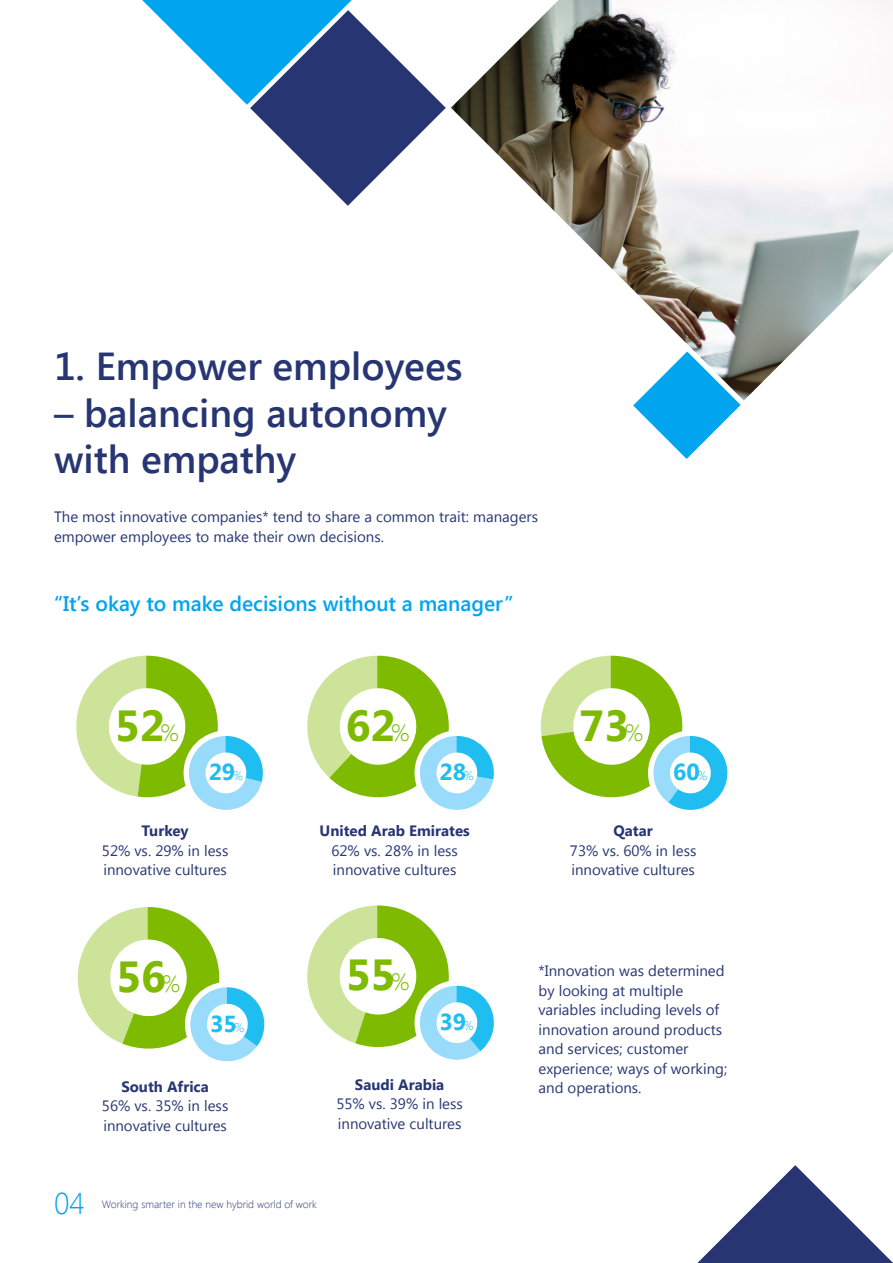
<style>
.page{position:relative;width:893px;height:1263px;background:#fff}
.page>*{position:absolute;margin:0;border:0;box-sizing:border-box;transform-origin:0 0}
.t1{font:700 43.35px "Segoe UI";color:#7dba00}
.t2{font:600 39px/46.8px "Segoe UI";color:#273673}
.t3{font:300 30px "Segoe UI";color:#00a4ef}
.t4{font:700 23.1px "Segoe UI";color:#1fbdf0}
.t5{font:600 21px "Segoe UI";color:#00a4ef}
.t6{font:15px/19.5px "Segoe UI";color:#273673}
.t7{font:700 15px "Segoe UI";color:#273673}
.t8{font:300 10.5px "Segoe UI";color:#273673}
.s1{font-weight:300;font-size:23.55px}
.s2{font-weight:300;font-size:12.45px}
</style>
<div class="page">
<img style="left:451px;top:0;width:442px;height:401px">
<svg style="left:142px;top:0;width:304px;height:206px"></svg>
<svg style="left:633px;top:351px;width:108px;height:108px"></svg>
<svg style="left:697px;top:1165px;width:196px;height:98px"></svg>
<svg style="left:76px;top:655px;width:187px;height:155px"></svg>
<svg style="left:307px;top:655px;width:187px;height:155px"></svg>
<svg style="left:307px;top:905px;width:187px;height:155px"></svg>
<div style="left:648px;top:730px;width:85px;height:85px;border:5px solid #fff;border-radius:50%"></div>
<svg style="left:540px;top:655px;width:189px;height:157px"></svg>
<svg style="left:77px;top:907px;width:188px;height:155px"></svg>
<h2 class="t2" style="left:54px;top:341px;width:410px">1. Empower employees</h2>
<h2 class="t2" style="left:54px;top:388px;width:395px">– balancing autonomy with empathy</h2>
<p class="t6" style="left:54px;top:507px;width:486px">The most innovative companies* tend to share a common trait: managers empower employees to make their own decisions.</p>
<h3 class="t5" style="left:54px;top:589px;width:461px">“It’s okay to make decisions without a manager”</h3>
<h1 class="t1" style="left:115px;top:694px;width:66px">52<span class="s1">%</span></h1>
<h1 class="t1" style="left:346px;top:694px;width:66px">62<span class="s1">%</span></h1>
<h3 class="t4" style="left:209px;top:756px;width:36px">29<span class="s2">%</span></h3>
<h3 class="t4" style="left:440px;top:756px;width:36px">28<span class="s2">%</span></h3>
<p class="t7" style="left:142px;top:820px;width:49px">Turkey</p>
<p class="t6" style="left:102px;top:840px;width:128px">52% vs. 29% in less innovative cultures</p>
<p class="t7" style="left:320px;top:820px;width:152px">United Arab Emirates</p>
<p class="t6" style="left:331px;top:840px;width:128px">62% vs. 28% in less innovative cultures</p>
<h1 class="t1" style="left:116px;top:945px;width:66px">56<span class="s1">%</span></h1>
<h1 class="t1" style="left:346px;top:944px;width:66px">55<span class="s1">%</span></h1>
<h3 class="t4" style="left:210px;top:1007px;width:36px">35<span class="s2">%</span></h3>
<h3 class="t4" style="left:440px;top:1005px;width:36px">39<span class="s2">%</span></h3>
<p class="t7" style="left:121px;top:1075px;width:89px">South Africa</p>
<p class="t6" style="left:102px;top:1095px;width:128px">56% vs. 35% in less innovative cultures</p>
<p class="t7" style="left:355px;top:1073px;width:91px">Saudi Arabia</p>
<p class="t6" style="left:336px;top:1093px;width:128px">55% vs. 39% in less innovative cultures</p>
<h3 class="t3" style="left:54px;top:1183px;width:32px">04</h3>
<p class="t8" style="left:102px;top:1197px;width:217px">Working smarter in the new hybrid world of work</p>
<h1 class="t1" style="left:579px;top:694px;width:66px">73<span class="s1">%</span></h1>
<h3 class="t4" style="left:673px;top:756px;width:36px">60<span class="s2">%</span></h3>
<p class="t7" style="left:613px;top:820px;width:41px">Qatar</p>
<p class="t6" style="left:570px;top:840px;width:128px">73% vs. 60% in less innovative cultures</p>
<p class="t6" style="left:539px;top:960px;width:190px">*Innovation was determined by looking at multiple variables including levels of innovation around products and services; customer experience; ways of working; and operations.</p>
</div>
